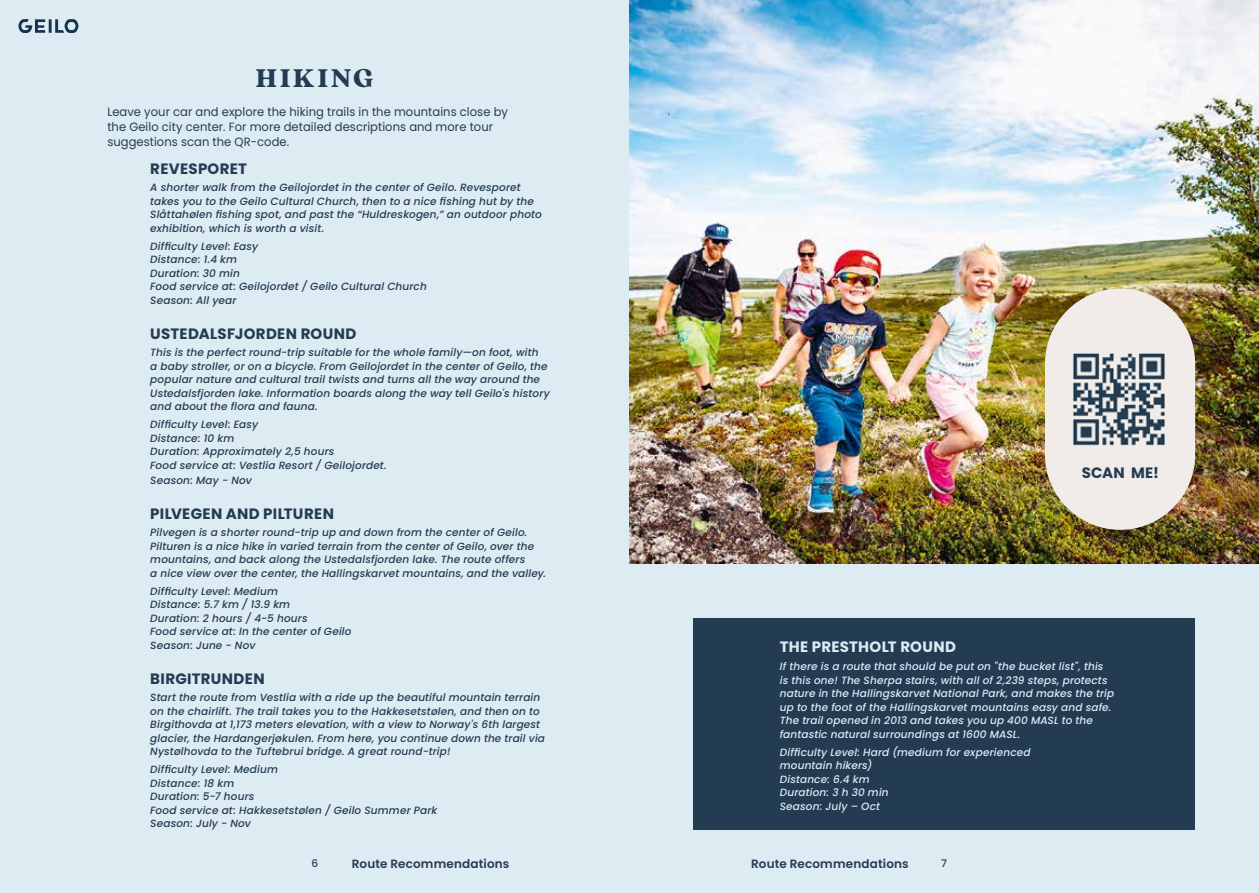
<style>
.page{position:relative;width:1259px;height:893px;background:#ddebf3}
.page>*{position:absolute;margin:0;border:0;box-sizing:border-box;transform-origin:0 0}
.t1{font:900 28.5px "Quincy CF";letter-spacing:.08em;color:#233c52}
.t2{font:700 15px "Poppins";letter-spacing:.02em;color:#233c52}
.t3{font:700 15px "Poppins";letter-spacing:.02em;color:#ddebf3}
.t4{font:12px/15px "Poppins";letter-spacing:.005em;color:#233c52;scale:.96 1}
.t5{font:600 12px "Poppins";letter-spacing:.015em;color:#233c52}
.t6{font:italic 500 10.5px/13.5px "Poppins";letter-spacing:.015em;color:#233c52}
.t7{font:italic 500 10.5px/13.5px "Poppins";letter-spacing:.015em;color:#ddebf3}
.t8{font:500 10.5px "Poppins";color:#233c52}
</style>
<div class="page">
<div style="left:693px;top:618px;width:502px;height:211px;background:#233c52"></div>
<hr style="left:49px;top:19px;width:3px;height:14px;background:#133350">
<svg style="left:55px;top:19px;width:23px;height:14px"></svg>
<svg style="left:18px;top:19px;width:27px;height:14px"></svg>
<img style="left:629px;top:0;width:630px;height:563px">
<img style="left:1045px;top:289px;width:150px;height:241px">
<img style="left:1062px;top:343px;width:113px;height:112px">
<h1 class="t1" style="left:256px;top:60px;width:120px">HIKING</h1>
<p class="t4" style="left:107px;top:104px;width:419px">Leave your car and explore the hiking trails in the mountains close by the Geilo city center. For more detailed descriptions and more tour suggestions scan the QR-code.</p>
<h2 class="t2" style="left:150px;top:160px;width:98px">REVESPORET</h2>
<p class="t6" style="left:150px;top:181px;width:393px">A shorter walk from the Geilojordet in the center of Geilo. Revesporet takes you to the Geilo Cultural Church, then to a nice fishing hut by the Slåttahølen fishing spot, and past the “Huldreskogen,” an outdoor photo exhibition, which is worth a visit.</p>
<p class="t6" style="left:150px;top:239px;width:278px">Difficulty Level: Easy<br>Distance: 1.4 km<br>Duration: 30 min<br>Food service at: Geilojordet / Geilo Cultural Church<br>Season: All year</p>
<h2 class="t2" style="left:150px;top:325px;width:208px">USTEDALSFJORDEN ROUND</h2>
<p class="t6" style="left:150px;top:346px;width:401px">This is the perfect round-trip suitable for the whole family—on foot, with<br>a baby stroller, or on a bicycle. From Geilojordet in the center of Geilo, the popular nature and cultural trail twists and turns all the way around the Ustedalsfjorden lake. Information boards along the way tell Geilo's history and about the flora and fauna.</p>
<p class="t6" style="left:150px;top:418px;width:238px">Difficulty Level: Easy<br>Distance: 10 km<br>Duration: Approximately 2,5 hours<br>Food service at: Vestlia Resort / Geilojordet.</p>
<p class="t6" style="left:150px;top:473px;width:103px">Season: May - Nov</p>
<h2 class="t2" style="left:150px;top:505px;width:185px">PILVEGEN AND PILTUREN</h2>
<p class="t6" style="left:150px;top:526px;width:397px">Pilvegen is a shorter round-trip up and down from the center of Geilo.<br>Pilturen is a nice hike in varied terrain from the center of Geilo, over the mountains, and back along the Ustedalsfjorden lake. The route offers<br>a nice view over the center, the Hallingskarvet mountains, and the valley.</p>
<p class="t6" style="left:150px;top:584px;width:203px">Difficulty Level: Medium<br>Distance: 5.7 km / 13.9 km<br>Duration: 2 hours / 4-5 hours<br>Food service at: In the center of Geilo<br>Season: June - Nov</p>
<h2 class="t2" style="left:150px;top:670px;width:116px">BIRGITRUNDEN</h2>
<p class="t6" style="left:150px;top:691px;width:396px">Start the route from Vestlia with a ride up the beautiful mountain terrain on the chairlift. The trail takes you to the Hakkesetstølen, and then on to Birgithovda at 1,173 meters elevation, with a view to Norway's 6th largest glacier, the Hardangerjøkulen. From here, you continue down the trail via Nystølhovda to the Tuftebrui bridge. A great round-trip!</p>
<p class="t6" style="left:150px;top:763px;width:289px">Difficulty Level: Medium<br>Distance: 18 km<br>Duration: 5-7 hours<br>Food service at: Hakkesetstølen / Geilo Summer Park<br>Season: July - Nov</p>
<h2 class="t2" style="left:1082px;top:464px;width:79px">SCAN ME!</h2>
<h2 class="t3" style="left:780px;top:638px;width:178px">THE PRESTHOLT ROUND</h2>
<p class="t7" style="left:780px;top:660px;width:336px">If there is a route that should be put on "the bucket list", this is this one! The Sherpa stairs, with all of 2,239 steps, protects nature in the Hallingskarvet National Park, and makes the trip up to the foot of the Hallingskarvet mountains easy and safe.<br>The trail opened in 2013 and takes you up 400 MASL to the fantastic natural surroundings at 1600 MASL.</p>
<p class="t7" style="left:780px;top:745px;width:252px">Difficulty Level: Hard (medium for experienced mountain hikers)<br>Distance: 6.4 km<br>Duration: 3 h 30 min<br>Season: July – Oct</p>
<p class="t5" style="left:352px;top:856px;width:159px">Route Recommendations</p>
<p class="t5" style="left:751px;top:856px;width:159px">Route Recommendations</p>
<p class="t8" style="left:311px;top:857px;width:8px">6</p>
<p class="t8" style="left:941px;top:857px;width:7px">7</p>
</div>
